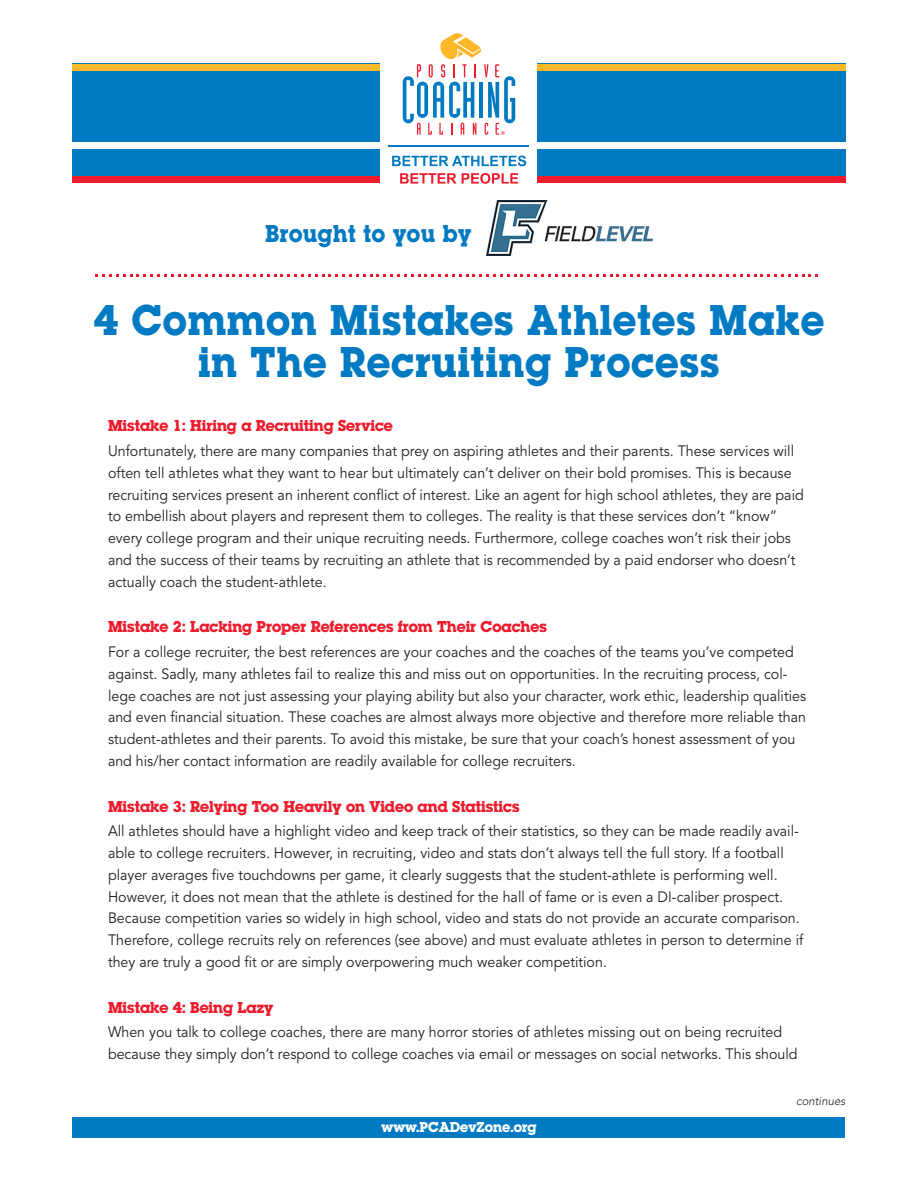
<style>
.page{position:relative;width:918px;height:1188px;background:#fff}
.page>*{position:absolute;margin:0;border:0;box-sizing:border-box;transform-origin:0 0}
.t1{font:45px/42px "Lubalin Graph Bld";letter-spacing:.03em;color:#007ac2;text-align:center;scale:.94 1}
.t2{font:25.5px "Lubalin Graph Bld";letter-spacing:.03em;color:#007ac2;scale:.94 1}
.subhead_a{font:16.5px "Lubalin Graph Bld";color:#ee1b2c}
.text{font:15px/21.8px "Avenir";color:#231f20;scale:.95 1}
.t3{font:15px "Lubalin Graph Bld";letter-spacing:.005em;color:#fff}
.t4{font:italic 300 12px "Avenir";color:#231f20;scale:.95 1}
</style>
<div class="page">
<div style="left:72px;top:64px;width:308px;height:119px;background:#007ac2"></div>
<div style="left:537px;top:64px;width:309px;height:119px;background:#007ac2"></div>
<svg style="left:403px;top:33px;width:112px;height:102px"></svg>
<hr style="left:389px;top:146px;width:140px;height:1px;background:#007ac2">
<svg style="left:392px;top:156px;width:134px;height:10px"></svg>
<svg style="left:400px;top:173px;width:118px;height:11px"></svg>
<div style="left:70px;top:142px;width:311px;height:7px;background:#fff"></div>
<div style="left:72px;top:176px;width:308px;height:7px;background:#ee1b2c"></div>
<div style="left:72px;top:64px;width:308px;height:7px;background:#fcb828"></div>
<div style="left:537px;top:142px;width:311px;height:7px;background:#fff"></div>
<div style="left:537px;top:176px;width:309px;height:7px;background:#ee1b2c"></div>
<div style="left:537px;top:64px;width:309px;height:7px;background:#fcb828"></div>
<div style="left:73px;top:1118px;width:772px;height:20px;background:#007ac2"></div>
<img style="left:486px;top:200px;width:167px;height:56px">
<svg style="left:95px;top:274px;width:723px;height:3px"></svg>
<p class="t2" style="left:265px;top:216px;width:221px">Brought to you by</p>
<p class="t1" style="left:94px;top:302px;width:778px">4 Common Mistakes Athletes Make in The Recruiting Process</p>
<p class="subhead_a" style="left:108px;top:415px;width:286px">Mistake 1: Hiring a Recruiting Service</p>
<p class="text" style="left:108px;top:441px;width:734px">Unfortunately, there are many companies that prey on aspiring athletes and their parents. These services will often tell athletes what they want to hear but ultimately can’t deliver on their bold promises. This is because recruiting services present an inherent conflict of interest. Like an agent for high school athletes, they are paid to embellish about players and represent them to colleges. The reality is that these services don’t “know” every college program and their unique recruiting needs. Furthermore, college coaches won’t risk their jobs and the success of their teams by recruiting an athlete that is recommended by a paid endorser who doesn’t actually coach the student-athlete.</p>
<p class="subhead_a" style="left:108px;top:616px;width:440px">Mistake 2: Lacking Proper References from Their Coaches</p>
<p class="text" style="left:108px;top:642px;width:736px">For a college recruiter, the best references are your coaches and the coaches of the teams you’ve competed against. Sadly, many athletes fail to realize this and miss out on opportunities. In the recruiting process, col&shy;lege coaches are not just assessing your playing ability but also your character, work ethic, leadership qualities and even financial situation. These coaches are almost always more objective and therefore more reliable than student-athletes and their parents. To avoid this mistake, be sure that your coach’s honest assessment of you and his/her contact information are readily available for college recruiters.</p>
<p class="subhead_a" style="left:108px;top:795px;width:413px">Mistake 3: Relying Too Heavily on Video and Statistics</p>
<p class="text" style="left:108px;top:821px;width:733px">All athletes should have a highlight video and keep track of their statistics, so they can be made readily avail&shy;able to college recruiters. However, in recruiting, video and stats don’t always tell the full story. If a football player averages five touchdowns per game, it clearly suggests that the student-athlete is performing well.<br>However, it does not mean that the athlete is destined for the hall of fame or is even a DI-caliber prospect.<br>Because competition varies so widely in high school, video and stats do not provide an accurate comparison.<br>Therefore, college recruits rely on references (see above) and must evaluate athletes in person to determine if they are truly a good fit or are simply overpowering much weaker competition.</p>
<p class="subhead_a" style="left:108px;top:996px;width:167px">Mistake 4: Being Lazy</p>
<p class="text" style="left:108px;top:1022px;width:727px">When you talk to college coaches, there are many horror stories of athletes missing out on being recruited because they simply don’t respond to college coaches via email or messages on social networks. This should</p>
<p class="t3" style="left:381px;top:1117px;width:157px">www.PCADevZone.org</p>
<p class="t4" style="left:796px;top:1094px;width:53px">continues</p>
</div>
